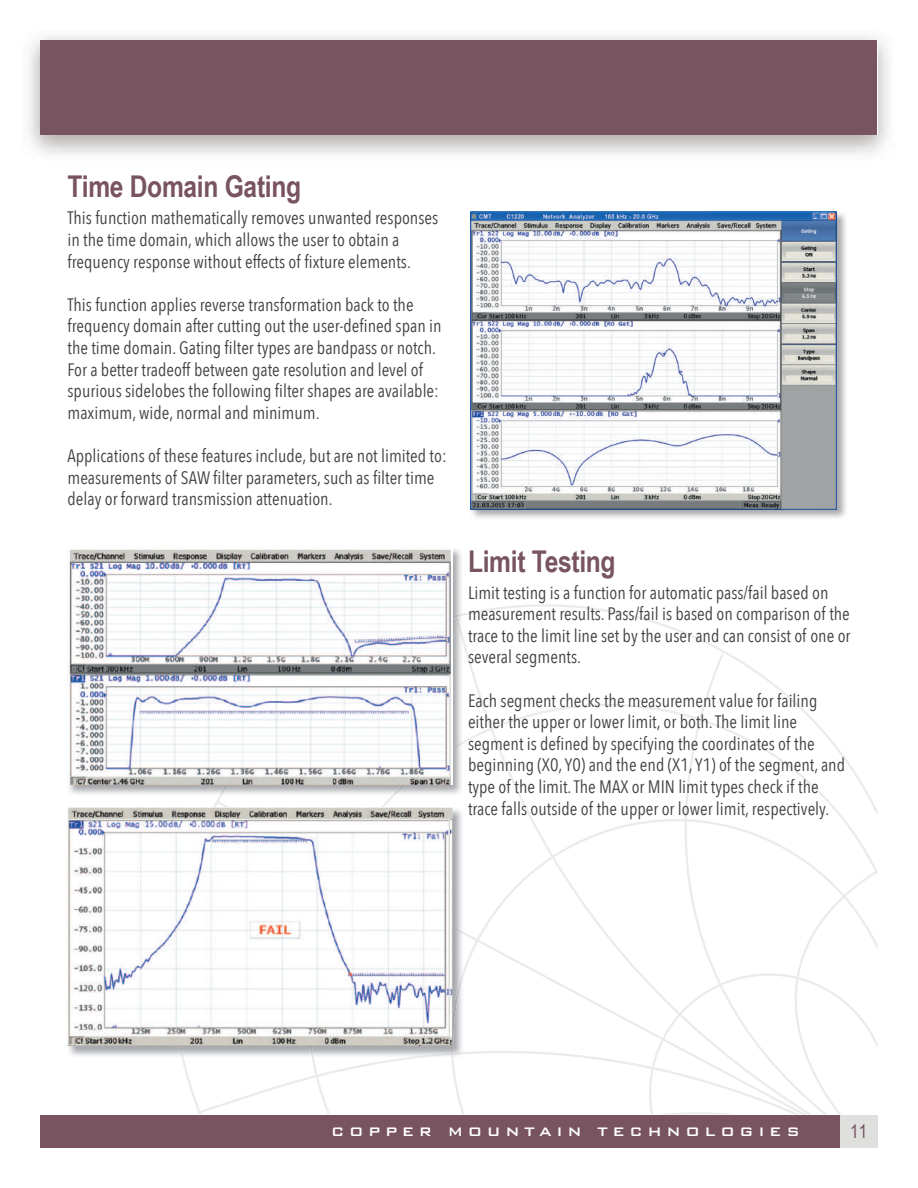
<style>
.page{position:relative;width:918px;height:1188px;background:#fff}
.page>*{position:absolute;margin:0;border:0;box-sizing:border-box;transform-origin:0 0}
.t1{font:700 30px "Arial Narrow";letter-spacing:-.01em;color:#785360}
.t2{font:18.75px "Arial Narrow";color:#785360}
.t3{font:18px/21.6px "Avenir Next Condensed";color:#414141}
.t4{font:500 16.5px "Bank Gothic";letter-spacing:.28em;color:#fff}
</style>
<div class="page">
<div style="left:840px;top:1115px;width:38px;height:33px;background:#dfdfde"></div>
<div style="left:40px;top:1115px;width:800px;height:33px;background:#785360"></div>
<div style="left:40px;top:40px;width:838px;height:95px;background:#785360"></div>
<svg style="left:182px;top:604px;width:696px;height:511px"></svg>
<img style="left:470px;top:211px;width:376px;height:307px">
<img style="left:471px;top:212px;width:365px;height:297px">
<img style="left:67px;top:549px;width:396px;height:247px">
<img style="left:219px;top:613px;width:244px;height:183px">
<img style="left:179px;top:807px;width:285px;height:251px">
<img style="left:68px;top:549px;width:384px;height:236px">
<img style="left:68px;top:808px;width:382px;height:236px">
<h1 class="t1" style="left:68px;top:164px;width:235px">Time Domain Gating</h1>
<p class="t3" style="left:68px;top:206px;width:372px">This function mathematically removes unwanted responses in the time domain, which allows the user to obtain a frequency response without effects of fixture elements.</p>
<p class="t3" style="left:68px;top:293px;width:376px">This function applies reverse transformation back to the frequency domain after cutting out the user-defined span in the time domain. Gating filter types are bandpass or notch.<br>For a better tradeoff between gate resolution and level of spurious sidelobes the following filter shapes are available: maximum, wide, normal and minimum.</p>
<p class="t3" style="left:68px;top:444px;width:381px">Applications of these features include, but are not limited to: measurements of SAW filter parameters, such as filter time delay or forward transmission attenuation.</p>
<h1 class="t1" style="left:468px;top:538px;width:149px">Limit Testing</h1>
<p class="t3" style="left:468px;top:581px;width:384px">Limit testing is a function for automatic pass/fail based on measurement results. Pass/fail is based on comparison of the trace to the limit line set by the user and can consist of one or several segments.</p>
<p class="t3" style="left:468px;top:689px;width:379px">Each segment checks the measurement value for failing either the upper or lower limit, or both. The limit line segment is defined by specifying the coordinates of the beginning (X0, Y0) and the end (X1, Y1) of the segment, and type of the limit. The MAX or MIN limit types check if the trace falls outside of the upper or lower limit, respectively.</p>
<p class="t4" style="left:331px;top:1119px;width:470px">COPPER MOUNTAIN TECHNOLOGIES</p>
<p class="t2" style="left:850px;top:1117px;width:19px">11</p>
</div>
